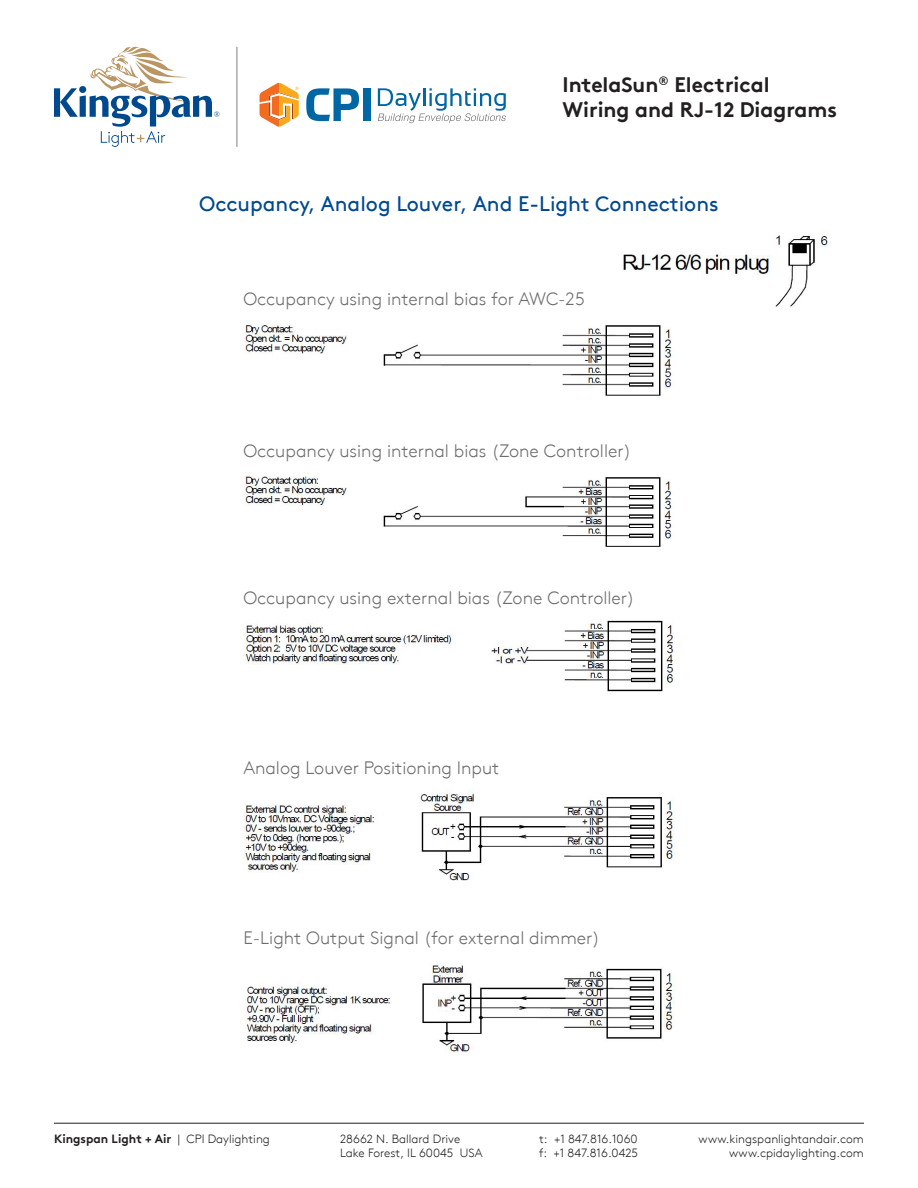
<style>
.page{position:relative;width:918px;height:1188px;background:#fff}
.page>*{position:absolute;margin:0;border:0;box-sizing:border-box;transform-origin:0 0}
.t1{font:21px "Kingspan Brown TT";color:#014990}
.t2{font:700 21px/25.2px "Kingspan Brown TT";color:#231f20}
.t3{font:300 18px "Kingspan Brown TT";color:#6c6d70}
.t4{font:300 12px "Kingspan Brown TT";color:#231f20}
.t5{font:700 12px "Kingspan Brown TT";color:#231f20}
.t6{font:4.5px "Swiss 721 BT";color:#f9a91b}
.s1{font-weight:300}
</style>
<div class="page">
<svg style="left:306px;top:88px;width:53px;height:33px"></svg>
<div style="left:363px;top:88px;width:7px;height:33px;background:#0066a4"></div>
<svg style="left:378px;top:88px;width:128px;height:35px"></svg>
<svg style="left:260px;top:83px;width:39px;height:44px"></svg>
<svg style="left:54px;top:47px;width:166px;height:100px"></svg>
<hr style="left:237px;top:47px;width:1px;height:100px;background:#808184">
<img style="left:623px;top:231px;width:205px;height:76px">
<img style="left:244px;top:325px;width:428px;height:71px">
<img style="left:244px;top:472px;width:429px;height:75px">
<img style="left:243px;top:620px;width:432px;height:72px">
<img style="left:243px;top:790px;width:432px;height:91px">
<img style="left:243px;top:965px;width:432px;height:90px">
<hr style="left:54px;top:1123px;width:810px;height:1px;background:#231f20">
<p class="t6" style="left:295px;top:86px;width:5px">®</p>
<p class="t2" style="left:562px;top:70px;width:276px">IntelaSun<sup>®</sup> Electrical<br>Wiring and RJ-12 Diagrams</p>
<p class="t1" style="left:199px;top:188px;width:521px">Occupancy, Analog Louver, And E-Light Connections</p>
<p class="t3" style="left:243px;top:286px;width:343px">Occupancy using internal bias for AWC-25</p>
<p class="t3" style="left:243px;top:437px;width:390px">Occupancy using internal bias (Zone Controller)</p>
<p class="t3" style="left:243px;top:585px;width:393px">Occupancy using external bias (Zone Controller)</p>
<p class="t3" style="left:243px;top:755px;width:258px">Analog Louver Positioning Input</p>
<p class="t3" style="left:243px;top:924px;width:358px">E-Light Output Signal (for external dimmer)</p>
<p class="t5" style="left:54px;top:1129px;width:217px">Kingspan Light + Air <span class="s1">| CPI Daylighting</span></p>
<p class="t4" style="left:340px;top:1130px;width:122px">28662 N. Ballard Drive</p>
<p class="t4" style="left:340px;top:1144px;width:144px">Lake Forest, IL 60045 USA</p>
<p class="t4" style="left:539px;top:1130px;width:100px">t: +1 847.816.1060</p>
<p class="t4" style="left:539px;top:1144px;width:101px">f: +1 847.816.0425</p>
<p class="t4" style="left:699px;top:1130px;width:167px">www.kingspanlightandair.com</p>
<p class="t4" style="left:729px;top:1144px;width:136px">www.cpidaylighting.com</p>
</div>
